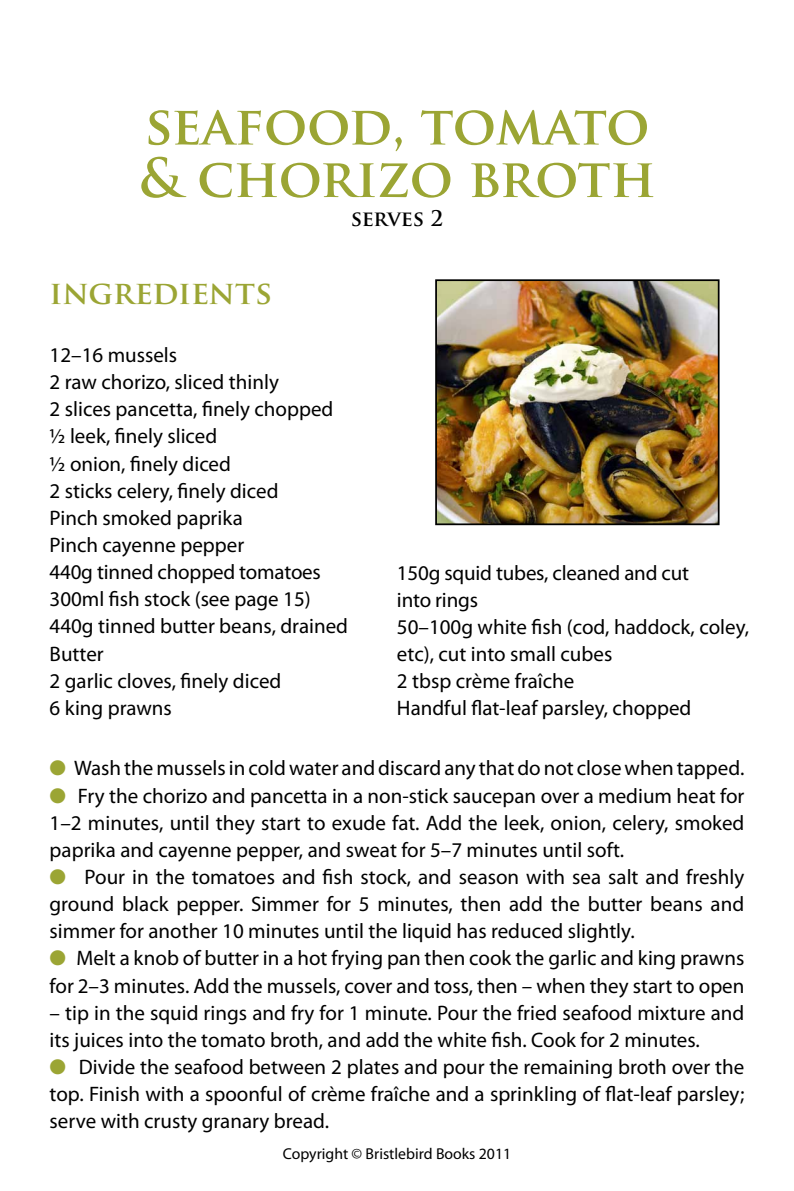
<style>
.page{position:relative;width:794px;height:1191px;background:#fff}
.page>*{position:absolute;margin:0;border:0;box-sizing:border-box;transform-origin:0 0}
.t1{font:700 52.5px/52.5px "Trajan Pro";letter-spacing:-.01em;color:#9ba534}
.t2{font:700 31.5px "Trajan Pro";color:#9ba534}
.t3{font:21px/27.1px "Myriad Pro";color:#000}
.t4{font:700 21px "Trajan Pro";letter-spacing:-.02em;color:#000}
.t5{font:15.75px "Myriad Pro";color:#000}
.s1{color:#9ba534}
</style>
<div class="page">
<img style="left:438px;top:282px;width:278px;height:240px">
<div style="left:435px;top:279px;width:284px;height:246px;border:2px solid #000"></div>
<h1 class="t1" style="left:138px;top:100px;width:519px">SEAFOOD, TOMATO &amp; CHORIZO BROTH</h1>
<p class="t4" style="left:351px;top:205px;width:94px">SERVES 2</p>
<h2 class="t2" style="left:50px;top:273px;width:224px">INGREDIENTS</h2>
<p class="t3" style="left:50px;top:341px;width:300px">12–16 mussels<br>2 raw chorizo, sliced thinly<br>2 slices pancetta, finely chopped ½ leek, finely sliced<br>½ onion, finely diced<br>2 sticks celery, finely diced<br>Pinch smoked paprika<br>Pinch cayenne pepper<br>440g tinned chopped tomatoes<br>300ml fish stock (see page 15)<br>440g tinned butter beans, drained<br>Butter<br>2 garlic cloves, finely diced<br>6 king prawns</p>
<p class="t3" style="left:397px;top:559px;width:354px">150g squid tubes, cleaned and cut<br>into rings<br>50–100g white fish (cod, haddock, coley, etc), cut into small cubes<br>2 tbsp crème fraîche<br>Handful flat-leaf parsley, chopped</p>
<p class="t3" style="left:50px;top:754px;width:696px"><span class="s1">●</span> Wash the mussels in cold water and discard any that do not close when tapped.</p>
<p class="t3" style="left:50px;top:781px;width:696px;text-align:justify"><span class="s1">●</span> Fry the chorizo and pancetta in a non-stick saucepan over a medium heat for 1–2 minutes, until they start to exude fat. Add the leek, onion, celery, smoked paprika and cayenne pepper, and sweat for 5–7 minutes until soft.</p>
<p class="t3" style="left:50px;top:863px;width:696px;text-align:justify"><span class="s1">●</span> Pour in the tomatoes and fish stock, and season with sea salt and freshly ground black pepper. Simmer for 5 minutes, then add the butter beans and simmer for another 10 minutes until the liquid has reduced slightly.</p>
<p class="t3" style="left:50px;top:944px;width:696px"><span class="s1">●</span> Melt a knob of butter in a hot frying pan then cook the garlic and king prawns for 2–3 minutes. Add the mussels, cover and toss, then – when they start to open</p>
<p class="t3" style="left:50px;top:998px;width:696px">– tip in the squid rings and fry for 1 minute. Pour the fried seafood mixture and its juices into the tomato broth, and add the white fish. Cook for 2 minutes.</p>
<p class="t3" style="left:50px;top:1053px;width:696px;text-align:justify"><span class="s1">●</span> Divide the seafood between 2 plates and pour the remaining broth over the top. Finish with a spoonful of crème fraîche and a sprinkling of flat-leaf parsley; serve with crusty granary bread.</p>
<p class="t5" style="left:283px;top:1144px;width:230px">Copyright © Bristlebird Books 2011</p>
</div>
